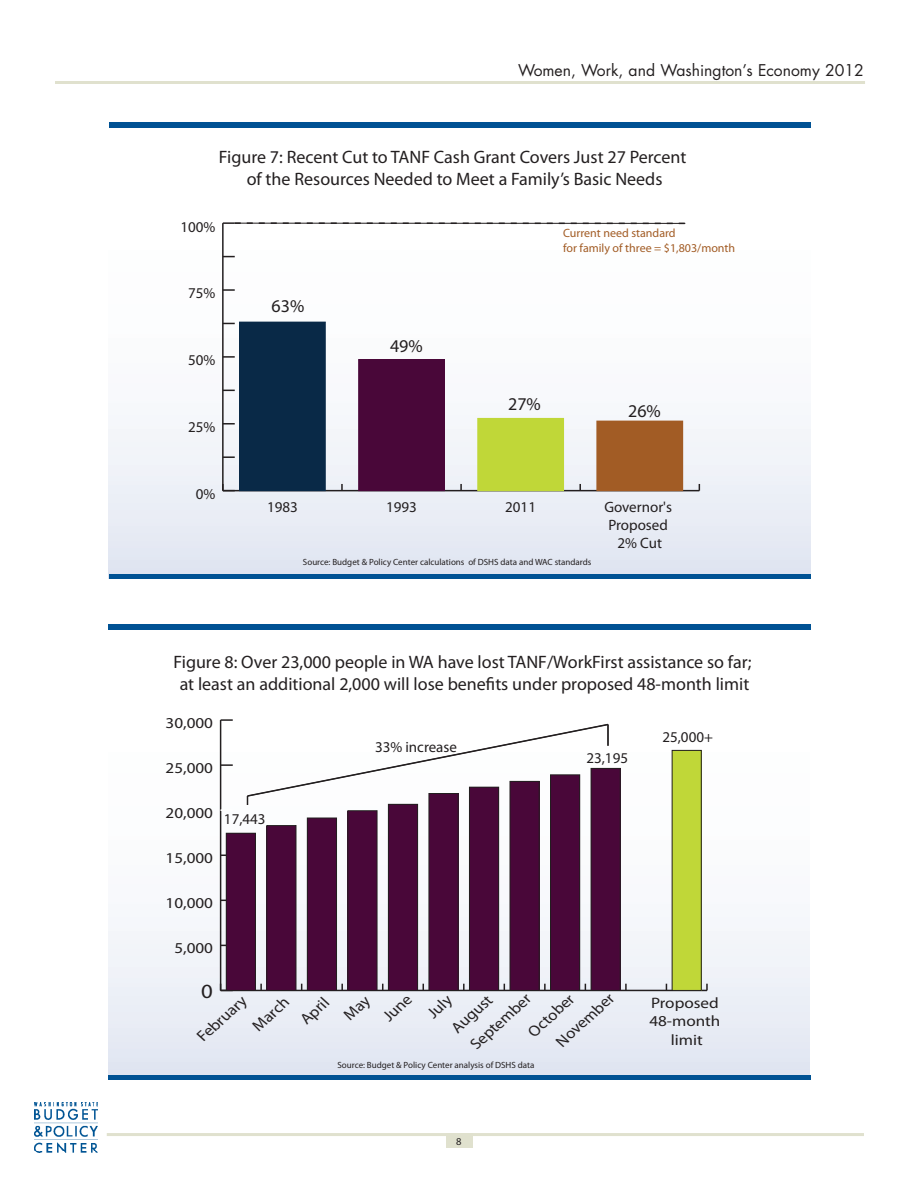
<style>
.page{position:relative;width:918px;height:1188px;background:#fff}
.page>*{position:absolute;margin:0;border:0;box-sizing:border-box;transform-origin:0 0}
.t1{font:20.25px "Myriad Pro";color:#231f20;scale:1.13 1}
.t2{font:18px/21.6px "Myriad Pro";color:#231f20;text-align:center}
.t3{font:15.9px/27.2px "Myriad Pro";color:#231f20}
.t4{font:15.75px "Futura Std";color:#231f20}
.t5{font:15.15px/18.1px "Myriad Pro";color:#231f20;scale:1.13 1}
.t6{font:15px/18px "Myriad Pro";color:#231f20;text-align:center}
.t7{font:12px/14.4px "Myriad Pro";color:#a25c25}
.t8{font:10.5px "Myriad Pro";color:#231f20}
.t9{font:9px "Myriad Pro";color:#231f20}
</style>
<div class="page">
<div style="left:446px;top:1133px;width:26px;height:14px;background:#e0e1ce"></div>
<hr style="left:107px;top:1133px;width:757px;height:3px;background:#e0e1ce">
<hr style="left:55px;top:81px;width:810px;height:3px;background:#e0e1ce">
<img style="left:34px;top:1103px;width:64px;height:50px">
<div style="left:108px;top:624px;width:702px;height:456px;background:linear-gradient(to bottom,#fff,#e5e9f2)"></div>
<div style="left:108px;top:624px;width:702px;height:6px;background:#005294"></div>
<div style="left:108px;top:1075px;width:702px;height:5px;background:#005294"></div>
<hr style="left:221px;top:990px;width:486px;height:1px;background:#231f20">
<svg style="left:260px;top:984px;width:2px;height:6px"></svg>
<svg style="left:341px;top:984px;width:2px;height:6px"></svg>
<svg style="left:463px;top:984px;width:2px;height:6px"></svg>
<svg style="left:544px;top:984px;width:2px;height:6px"></svg>
<svg style="left:625px;top:984px;width:2px;height:6px"></svg>
<svg style="left:706px;top:984px;width:2px;height:6px"></svg>
<hr style="left:220px;top:720px;width:1px;height:270px;background:#231f20">
<svg style="left:220px;top:984px;width:6px;height:7px"></svg>
<svg style="left:221px;top:809px;width:12px;height:2px"></svg>
<svg style="left:221px;top:764px;width:12px;height:2px"></svg>
<svg style="left:221px;top:719px;width:12px;height:2px"></svg>
<div style="left:226px;top:833px;width:29px;height:157px;background:#490739"></div>
<div style="left:226px;top:833px;width:30px;height:158px;border:1px solid #231f20"></div>
<div style="left:267px;top:826px;width:29px;height:164px;background:#490739"></div>
<div style="left:266px;top:825px;width:30px;height:166px;border:1px solid #231f20"></div>
<div style="left:307px;top:818px;width:30px;height:172px;background:#490739"></div>
<div style="left:307px;top:818px;width:30px;height:173px;border:1px solid #231f20"></div>
<div style="left:348px;top:811px;width:29px;height:179px;background:#490739"></div>
<div style="left:348px;top:810px;width:29px;height:181px;border:1px solid #231f20"></div>
<div style="left:388px;top:804px;width:30px;height:186px;background:#490739"></div>
<div style="left:388px;top:804px;width:30px;height:187px;border:1px solid #231f20"></div>
<div style="left:429px;top:794px;width:29px;height:196px;background:#490739"></div>
<div style="left:429px;top:793px;width:29px;height:198px;border:1px solid #231f20"></div>
<div style="left:469px;top:787px;width:30px;height:203px;background:#490739"></div>
<div style="left:469px;top:787px;width:30px;height:204px;border:1px solid #231f20"></div>
<div style="left:510px;top:781px;width:29px;height:209px;background:#490739"></div>
<div style="left:510px;top:781px;width:30px;height:210px;border:1px solid #231f20"></div>
<div style="left:551px;top:775px;width:29px;height:215px;background:#490739"></div>
<div style="left:550px;top:774px;width:30px;height:217px;border:1px solid #231f20"></div>
<div style="left:591px;top:768px;width:29px;height:222px;background:#490739"></div>
<div style="left:591px;top:768px;width:30px;height:223px;border:1px solid #231f20"></div>
<div style="left:672px;top:750px;width:29px;height:240px;background:#c0d738"></div>
<div style="left:672px;top:750px;width:30px;height:241px;border:1px solid #231f20"></div>
<svg style="left:246px;top:723px;width:364px;height:87px"></svg>
<div style="left:109px;top:122px;width:702px;height:456px;background:linear-gradient(to bottom,#fff,#e7ebf4)"></div>
<div style="left:109px;top:122px;width:702px;height:6px;background:#005294"></div>
<hr style="left:109px;top:574px;width:702px;height:4px;background:#005294">
<hr style="left:223px;top:490px;width:476px;height:1px;background:#231f20">
<svg style="left:341px;top:484px;width:2px;height:6px"></svg>
<svg style="left:460px;top:484px;width:2px;height:6px"></svg>
<svg style="left:579px;top:484px;width:2px;height:6px"></svg>
<hr style="left:222px;top:223px;width:2px;height:268px;background:#231f20">
<svg style="left:222px;top:484px;width:13px;height:7px"></svg>
<svg style="left:223px;top:456px;width:12px;height:2px"></svg>
<svg style="left:223px;top:423px;width:12px;height:2px"></svg>
<svg style="left:223px;top:356px;width:12px;height:2px"></svg>
<svg style="left:223px;top:289px;width:12px;height:2px"></svg>
<div style="left:240px;top:322px;width:85px;height:169px;background:#092947"></div>
<div style="left:239px;top:322px;width:87px;height:169px;border:1px solid #092947"></div>
<div style="left:359px;top:360px;width:85px;height:131px;background:#490739"></div>
<div style="left:358px;top:359px;width:87px;height:132px;border:1px solid #490739"></div>
<div style="left:478px;top:418px;width:86px;height:73px;background:#c0d738"></div>
<div style="left:477px;top:418px;width:87px;height:73px;border:1px solid #c0d738"></div>
<div style="left:597px;top:421px;width:86px;height:70px;background:#a25c25"></div>
<svg style="left:223px;top:222px;width:462px;height:2px"></svg>
<p class="t4" style="left:518px;top:62px;width:347px">Women, Work, and Washington’s Economy 2012</p>
<p class="t2" style="left:219px;top:148px;width:469px">Figure 7: Recent Cut to TANF Cash Grant Covers Just 27 Percent of the Resources Needed to Meet a Family’s Basic Needs</p>
<p class="t6" style="left:180px;top:219px;width:36px">100%</p>
<p class="t6" style="left:188px;top:286px;width:29px">75%</p>
<p class="t6" style="left:188px;top:352px;width:29px">50%</p>
<p class="t6" style="left:188px;top:419px;width:29px">25%</p>
<p class="t6" style="left:196px;top:486px;width:21px">0%</p>
<p class="t2" style="left:272px;top:296px;width:34px">63%</p>
<p class="t2" style="left:390px;top:336px;width:34px">49%</p>
<p class="t7" style="left:563px;top:227px;width:174px">Current need standard<br>for family of three = $1,803/month</p>
<p class="t2" style="left:508px;top:395px;width:34px">27%</p>
<p class="t2" style="left:628px;top:401px;width:34px">26%</p>
<p class="t6" style="left:267px;top:499px;width:32px">1983</p>
<p class="t6" style="left:386px;top:499px;width:32px">1993</p>
<p class="t6" style="left:505px;top:499px;width:32px">2011</p>
<p class="t6" style="left:604px;top:499px;width:69px">Governor's<br>Proposed<br>2% Cut</p>
<p class="t9" style="left:303px;top:558px;width:290px">Source: Budget &amp; Policy Center calculations of DSHS data and WAC standards</p>
<p class="t2" style="left:173px;top:653px;width:580px">Figure 8: Over 23,000 people in WA have lost TANF/WorkFirst assistance so far; at least an additional 2,000 will lose benefits under proposed 48-month limit</p>
<p class="t6" style="left:663px;top:729px;width:52px">25,000+</p>
<p class="t5" style="left:166px;top:715px;width:43px">30,000</p>
<p class="t6" style="left:375px;top:740px;width:83px">33% increase</p>
<p class="t6" style="left:586px;top:750px;width:43px">23,195</p>
<p class="t5" style="left:166px;top:760px;width:43px">25,000</p>
<p class="t5" style="left:166px;top:805px;width:43px">20,000</p>
<p class="t5" style="left:166px;top:850px;width:43px">15,000</p>
<p class="t6" style="left:224px;top:812px;width:43px">17,443</p>
<p class="t5" style="left:166px;top:895px;width:43px">10,000</p>
<p class="t5" style="left:174px;top:940px;width:36px">5,000</p>
<p class="t1" style="left:201px;top:983px;width:12px">0</p>
<p class="t3" style="left:247px;top:1019px;width:44px;rotate:-42deg">March</p>
<p class="t3" style="left:192px;top:1029px;width:62px;rotate:-42deg">February</p>
<p class="t3" style="left:295px;top:1012px;width:34px;rotate:-42deg">April</p>
<p class="t3" style="left:551px;top:1034px;width:73px;rotate:-42deg">November</p>
<p class="t3" style="left:465px;top:1037px;width:77px;rotate:-42deg">September</p>
<p class="t3" style="left:446px;top:1021px;width:50px;rotate:-42deg">August</p>
<p class="t3" style="left:523px;top:1025px;width:57px;rotate:-42deg">October</p>
<p class="t3" style="left:359px;top:989px;width:34px;text-indent:-28px;rotate:-42deg">May<br>June</p>
<p class="t3" style="left:422px;top:1006px;width:28px;rotate:-42deg">July</p>
<p class="t9" style="left:337px;top:1061px;width:199px">Source: Budget &amp; Policy Center analysis of DSHS data</p>
<p class="t8" style="left:456px;top:1137px;width:7px">8</p>
<p class="t5" style="left:649px;top:995px;width:64px">Proposed<br>48-month</p>
<p class="t5" style="left:671px;top:1032px;width:30px">limit</p>
</div>
